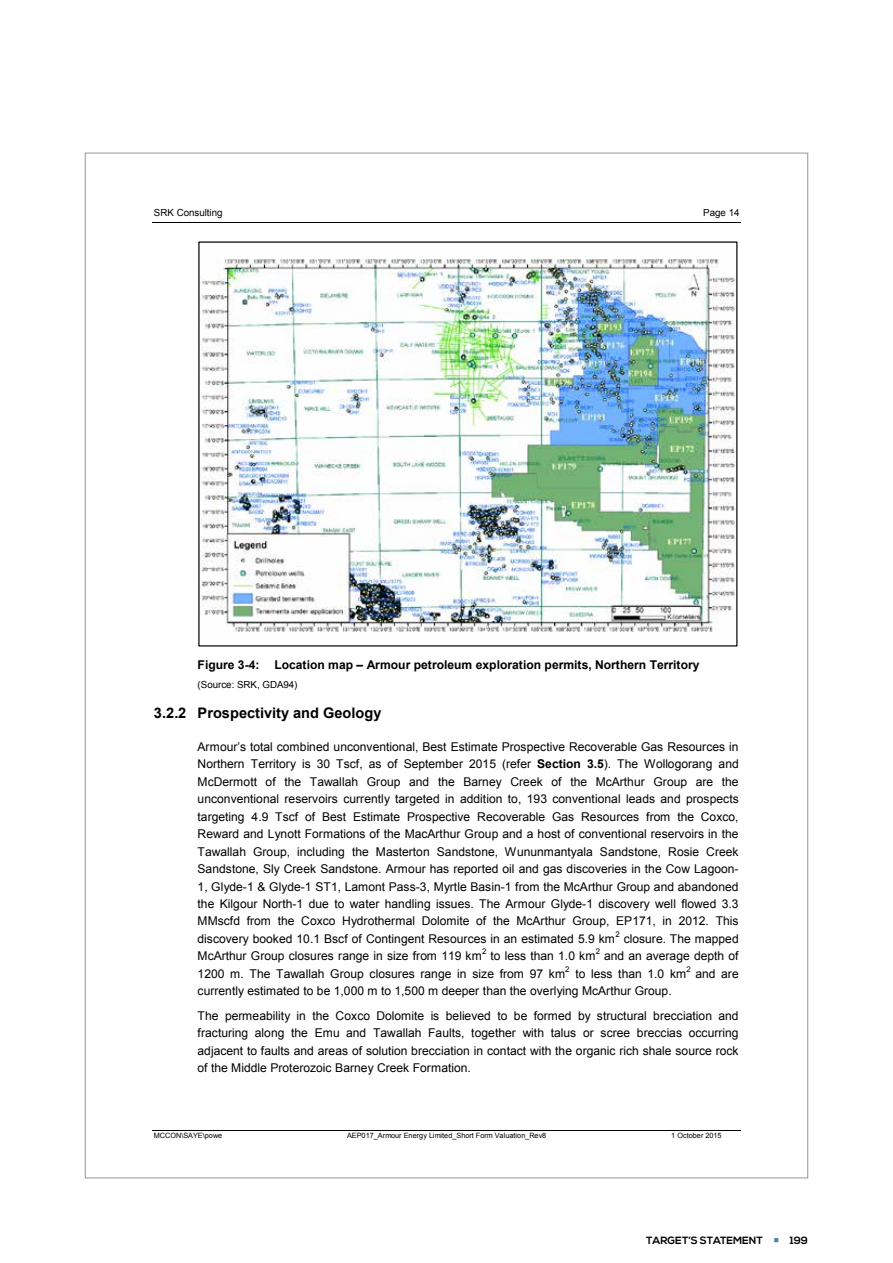
<style>
.page{position:relative;width:893px;height:1263px;background:#fff}
.page>*{position:absolute;margin:0;border:0;box-sizing:border-box;transform-origin:0 0}
.t1{font:700 14.55px "Arial";color:#000}
.t2{font:12.15px/17.4px "Arial";color:#000;text-align:justify}
.t3{font:700 12.15px "Arial";letter-spacing:.005em;color:#000}
.t4{font:700 10.5px "Nexa";color:#000}
.t5{font:9.75px "Arial";letter-spacing:-.005em;color:#000}
.t6{font:7.8px "Arial";color:#000}
.t7{font:7.35px "Arial";letter-spacing:.005em;color:#000}
.s1{font-weight:700}
.s2{color:#447fc1}
</style>
<div class="page">
<hr style="left:152px;top:222px;width:588px;height:1px;background:#000">
<img style="left:200px;top:259px;width:535px;height:373px">
<hr style="left:152px;top:1129px;width:588px;height:1px;background:#000">
<p class="t5" style="left:154px;top:206px;width:70px">SRK Consulting</p>
<p class="t5" style="left:703px;top:206px;width:38px">Page 14</p>
<p class="t3" style="left:198px;top:656px;width:503px">Figure 3-4: Location map – Armour petroleum exploration permits, Northern Territory</p>
<p class="t5" style="left:198px;top:678px;width:101px">(Source: SRK, GDA94)</p>
<p class="t1" style="left:154px;top:703px;width:229px">3.2.2 Prospectivity and Geology</p>
<p class="t2" style="left:198px;top:738px;width:543px">Armour’s total combined unconventional, Best Estimate Prospective Recoverable Gas Resources in Northern Territory is 30 Tscf, as of September 2015 (refer <span class="s1">Section 3.5</span>). The Wollogorang and McDermott of the Tawallah Group and the Barney Creek of the McArthur Group are the unconventional reservoirs currently targeted in addition to, 193 conventional leads and prospects targeting 4.9 Tscf of Best Estimate Prospective Recoverable Gas Resources from the Coxco, Reward and Lynott Formations of the MacArthur Group and a host of conventional reservoirs in the Tawallah Group, including the Masterton Sandstone, Wununmantyala Sandstone, Rosie Creek Sandstone, Sly Creek Sandstone. Armour has reported oil and gas discoveries in the Cow Lagoon-1, Glyde-1 &amp; Glyde-1 ST1, Lamont Pass-3, Myrtle Basin-1 from the McArthur Group and abandoned the Kilgour North-1 due to water handling issues. The Armour Glyde-1 discovery well flowed 3.3<br>MMscfd from the Coxco Hydrothermal Dolomite of the McArthur Group, EP171, in 2012. This discovery booked 10.1 Bscf of Contingent Resources in an estimated 5.9 km</p>
<p class="t6" style="left:615px;top:929px;width:6px">2</p>
<p class="t2" style="left:624px;top:930px;width:117px">closure. The mapped</p>
<p class="t6" style="left:482px;top:946px;width:6px">2</p>
<p class="t6" style="left:596px;top:946px;width:6px">2</p>
<p class="t2" style="left:604px;top:947px;width:136px">and an average depth of</p>
<p class="t2" style="left:198px;top:947px;width:286px">McArthur Group closures range in size from 119 km</p>
<p class="t2" style="left:490px;top:947px;width:106px">to less than 1.0 km</p>
<p class="t6" style="left:565px;top:964px;width:6px">2</p>
<p class="t6" style="left:687px;top:964px;width:6px">2</p>
<p class="t2" style="left:198px;top:965px;width:369px">1200 m. The Tawallah Group closures range in size from 97 km</p>
<p class="t2" style="left:575px;top:965px;width:112px">to less than 1.0 km</p>
<p class="t2" style="left:695px;top:965px;width:45px">and are</p>
<p class="t2" style="left:198px;top:979px;width:542px;line-height:24.8px">currently estimated to be 1,000 m to 1,500 m deeper than the overlying McArthur Group.<br>The permeability in the Coxco Dolomite is believed to be formed by structural brecciation and</p>
<p class="t2" style="left:198px;top:1024px;width:542px">fracturing along the Emu and Tawallah Faults, together with talus or scree breccias occurring adjacent to faults and areas of solution brecciation in contact with the organic rich shale source rock of the Middle Proterozoic Barney Creek Formation.</p>
<p class="t7" style="left:154px;top:1131px;width:70px">MCCON\SAYE\powe</p>
<p class="t7" style="left:347px;top:1131px;width:201px">AEP017_Armour Energy Limited_Short Form Valuation_Rev8</p>
<p class="t7" style="left:671px;top:1131px;width:52px">1 October 2015</p>
<p class="t4" style="left:646px;top:1234px;width:163px">TARGET’S STATEMENT <span class="s2">○</span> 199</p>
</div>
